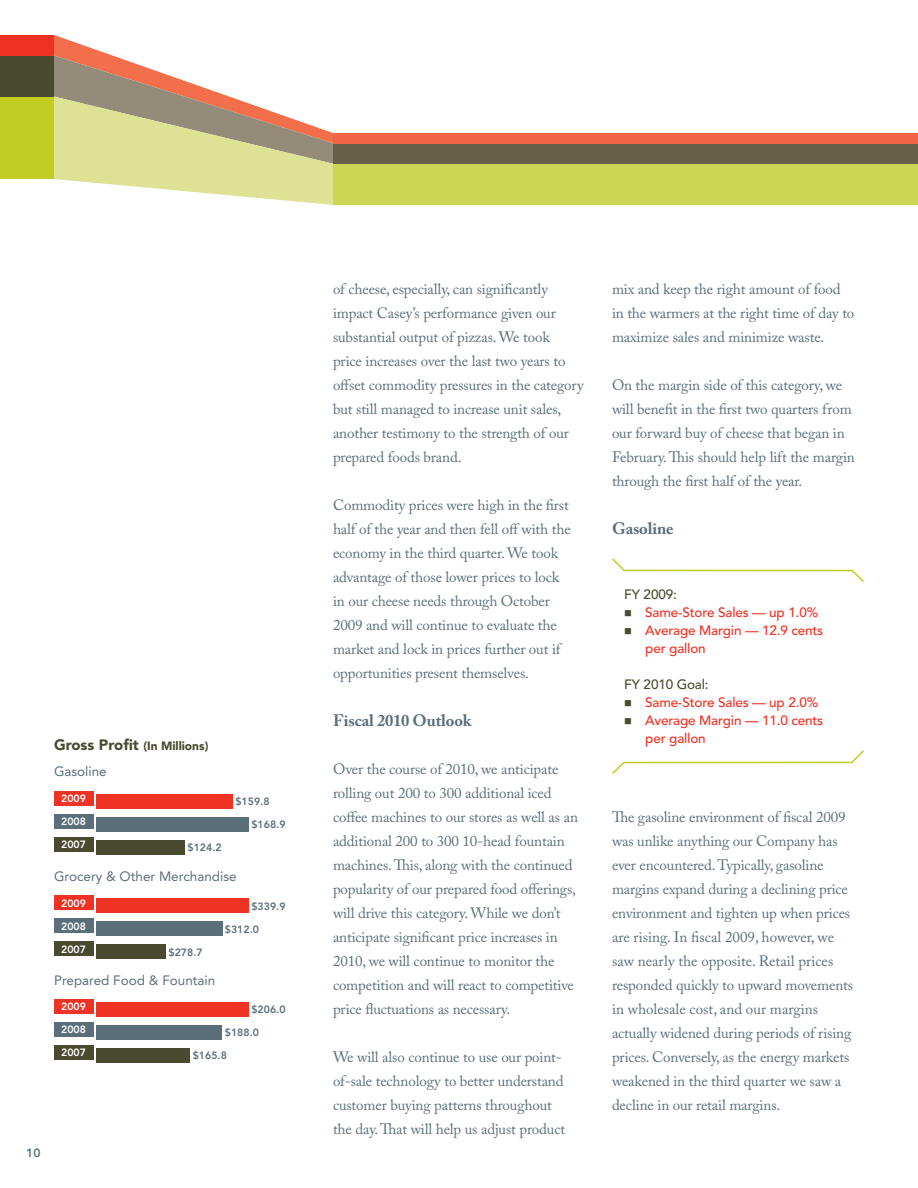
<style>
.page{position:relative;width:918px;height:1188px;background:#fff}
.page>*{position:absolute;margin:0;border:0;box-sizing:border-box;transform-origin:0 0}
.t1{font:700 16.5px "Adobe Caslon Pro";letter-spacing:-.01em;color:#5b6f7b}
.t2{font:15px/24px "Adobe Caslon Pro";letter-spacing:-.01em;color:#5b6f7b}
.t3{font:500 13.5px/18px "Avenir";letter-spacing:-.01em;color:#ee3224}
.t4{font:13.5px "Avenir";color:#5b6f7b}
.t5{font:500 13.5px "Avenir";letter-spacing:-.01em;color:#4a4a30}
.t6{font:900 12px "Avenir";color:#4a4a30}
.t7{font:800 12px "Avenir";color:#5b6f7b}
.t8{font:800 10.5px/23px "Avenir";color:#5b6f7b}
.t9{font:800 10.5px/23px "Avenir";color:#fff;text-align:justify}
.s1{font-size:15px}
.s2{color:#4a4a30}
</style>
<div class="page">
<svg style="left:612px;top:558px;width:252px;height:24px"></svg>
<svg style="left:612px;top:750px;width:252px;height:24px"></svg>
<div style="left:54px;top:791px;width:39px;height:15px;background:#ee3224"></div>
<div style="left:54px;top:814px;width:39px;height:15px;background:#5b6f7b"></div>
<div style="left:54px;top:837px;width:39px;height:15px;background:#4a4a30"></div>
<div style="left:96px;top:794px;width:136px;height:14px;background:#ee3224"></div>
<div style="left:96px;top:817px;width:152px;height:14px;background:#5b6f7b"></div>
<div style="left:96px;top:840px;width:89px;height:14px;background:#4a4a30"></div>
<div style="left:54px;top:999px;width:39px;height:15px;background:#ee3224"></div>
<div style="left:54px;top:1022px;width:39px;height:15px;background:#5b6f7b"></div>
<div style="left:54px;top:1045px;width:39px;height:15px;background:#4a4a30"></div>
<div style="left:96px;top:1002px;width:152px;height:14px;background:#ee3224"></div>
<div style="left:96px;top:1025px;width:126px;height:14px;background:#5b6f7b"></div>
<div style="left:96px;top:1048px;width:94px;height:14px;background:#4a4a30"></div>
<div style="left:54px;top:896px;width:39px;height:14px;background:#ee3224"></div>
<div style="left:54px;top:919px;width:39px;height:14px;background:#5b6f7b"></div>
<div style="left:54px;top:942px;width:39px;height:14px;background:#4a4a30"></div>
<div style="left:96px;top:899px;width:152px;height:14px;background:#ee3224"></div>
<div style="left:96px;top:921px;width:126px;height:15px;background:#5b6f7b"></div>
<div style="left:96px;top:944px;width:70px;height:15px;background:#4a4a30"></div>
<svg style="left:54px;top:35px;width:279px;height:170px"></svg>
<div style="left:0;top:97px;width:54px;height:82px;background:#c2cd23"></div>
<div style="left:0;top:55px;width:54px;height:42px;background:#4a4a30"></div>
<div style="left:0;top:35px;width:54px;height:20px;background:#ee3224"></div>
<div style="left:333px;top:164px;width:585px;height:41px;background:#ccd554"></div>
<div style="left:333px;top:143px;width:585px;height:21px;background:#676047"></div>
<div style="left:333px;top:133px;width:585px;height:10px;background:#f26341"></div>
<p class="t6" style="left:54px;top:741px;width:156px"><span class="s1">Gross Profit</span> (In Millions)</p>
<p class="t4" style="left:54px;top:766px;width:54px">Gasoline</p>
<p class="t9" style="left:61px;top:788px;width:26px">2009<br>2008<br>2007</p>
<p class="t8" style="left:188px;top:837px;width:36px">$124.2</p>
<p class="t8" style="left:251px;top:791px;width:36px;text-indent:-16px">$159.8 $168.9</p>
<p class="t4" style="left:54px;top:870px;width:184px">Grocery &amp; Other Merchandise</p>
<p class="t8" style="left:225px;top:895px;width:62px;text-indent:27px">$339.9 $312.0</p>
<p class="t8" style="left:168px;top:942px;width:36px">$278.7</p>
<p class="t9" style="left:61px;top:893px;width:26px">2009<br>2008<br>2007</p>
<p class="t4" style="left:54px;top:974px;width:163px">Prepared Food &amp; Fountain</p>
<p class="t9" style="left:61px;top:996px;width:26px">2009<br>2008<br>2007</p>
<p class="t8" style="left:225px;top:999px;width:62px;text-indent:27px">$206.0 $188.0</p>
<p class="t8" style="left:193px;top:1045px;width:36px">$165.8</p>
<p class="t7" style="left:26px;top:1148px;width:16px">10</p>
<p class="t2" style="left:333px;top:279px;width:252px">of cheese, especially, can significantly impact Casey’s performance given our substantial output of pizzas. We took<br>price increases over the last two years to offset commodity pressures in the category but still managed to increase unit sales, another testimony to the strength of our prepared foods brand.</p>
<p class="t2" style="left:333px;top:495px;width:239px">Commodity prices were high in the first half of the year and then fell off with the economy in the third quarter. We took advantage of those lower prices to lock in our cheese needs through October 2009 and will continue to evaluate the market and lock in prices further out if opportunities present themselves.</p>
<p class="t1" style="left:333px;top:714px;width:140px">Fiscal 2010 Outlook</p>
<p class="t2" style="left:333px;top:759px;width:246px">Over the course of 2010, we anticipate rolling out 200 to 300 additional iced coffee machines to our stores as well as an additional 200 to 300 10-head fountain machines. This, along with the continued popularity of our prepared food offerings, will drive this category. While we don’t anticipate significant price increases in 2010, we will continue to monitor the competition and will react to competitive price fluctuations as necessary.</p>
<p class="t2" style="left:333px;top:1047px;width:234px">We will also continue to use our point&shy;of-sale technology to better understand customer buying patterns throughout the day. That will help us adjust product</p>
<p class="t2" style="left:612px;top:279px;width:244px">mix and keep the right amount of food in the warmers at the right time of day to maximize sales and minimize waste.</p>
<p class="t2" style="left:612px;top:375px;width:244px">On the margin side of this category, we will benefit in the first two quarters from our forward buy of cheese that began in February. This should help lift the margin through the first half of the year.</p>
<p class="t1" style="left:612px;top:522px;width:63px">Gasoline</p>
<p class="t5" style="left:624px;top:589px;width:54px">FY 2009:</p>
<p class="t3" style="left:624px;top:605px;width:195px"><span class="s2">■</span> Same-Store Sales — up 1.0%</p>
<p class="t3" style="left:645px;top:623px;width:180px;text-indent:-21px"><span class="s2">■</span> Average Margin — 12.9 cents per gallon</p>
<p class="t5" style="left:624px;top:679px;width:86px">FY 2010 Goal:</p>
<p class="t3" style="left:624px;top:695px;width:195px"><span class="s2">■</span> Same-Store Sales — up 2.0%</p>
<p class="t3" style="left:645px;top:713px;width:180px;text-indent:-21px"><span class="s2">■</span> Average Margin — 11.0 cents per gallon</p>
<p class="t2" style="left:612px;top:807px;width:243px">The gasoline environment of fiscal 2009 was unlike anything our Company has ever encountered. Typically, gasoline margins expand during a declining price environment and tighten up when prices are rising. In fiscal 2009, however, we saw nearly the opposite. Retail prices responded quickly to upward movements in wholesale cost, and our margins actually widened during periods of rising prices. Conversely, as the energy markets weakened in the third quarter we saw a decline in our retail margins.</p>
</div>
